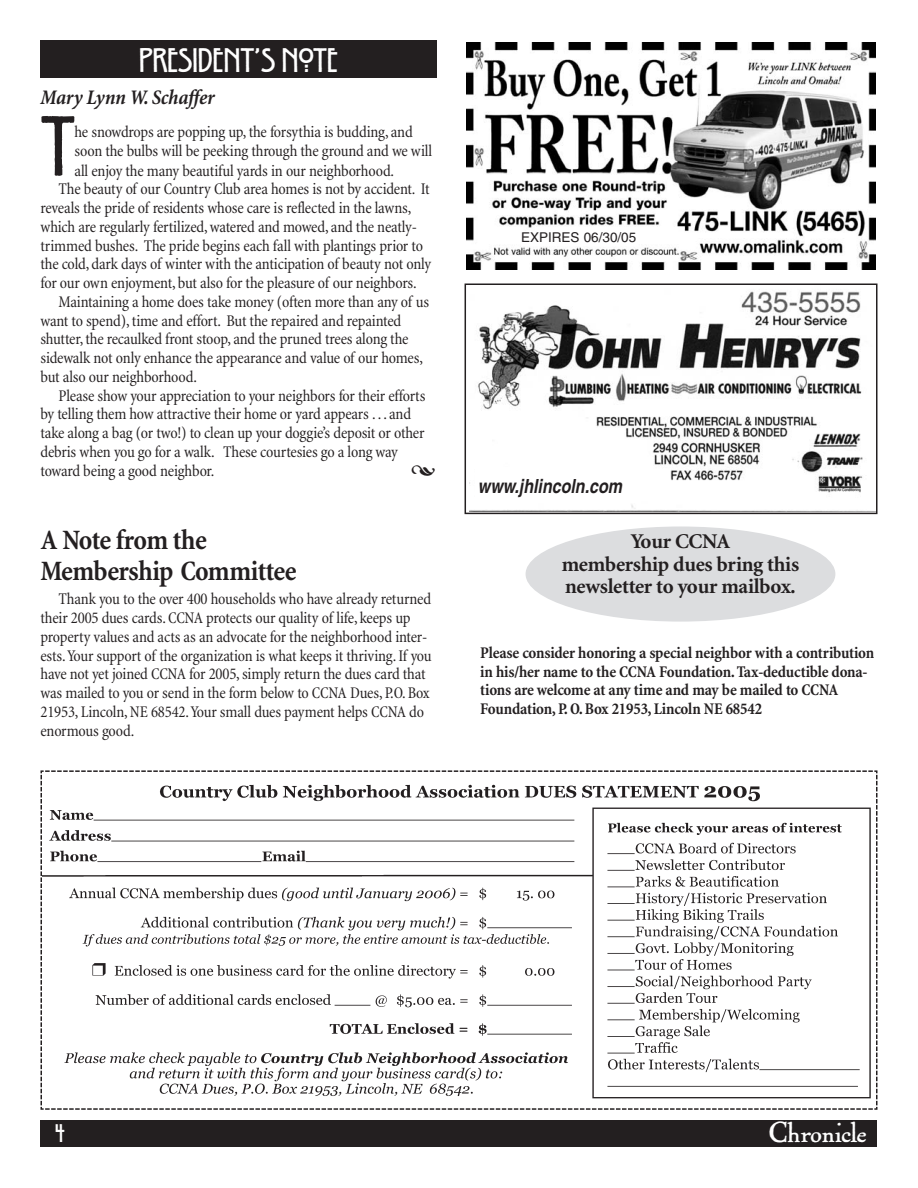
<style>
.page{position:relative;width:918px;height:1188px;background:#fff}
.page>*{position:absolute;margin:0;border:0;box-sizing:border-box;transform-origin:0 0}
.t1{font:90px "Willow Plain";color:#231f20}
.t2{font:36px "Willow Plain";color:#fff}
.t3{font:700 condensed 28.5px/31.5px "Minion";letter-spacing:-.025em;color:#231f20}
.t4{font:27px "Rosabel Antique";letter-spacing:-.01em;color:#fff}
.t5{font:27px "Willow Plain";color:#fff}
.t6{font:700 21px/22.5px "Minion";letter-spacing:-.015em;color:#231f20;text-align:center}
.t7{font:italic 700 condensed 21px "Minion";letter-spacing:-.015em;color:#231f20}
.t8{font:italic 700 condensed 19.5px "Helvetica";color:#231f20}
.t9{font:condensed 16.5px/18.8px "Minion";letter-spacing:-.015em;color:#231f20}
.t10{font:700 condensed 16.5px/18.8px "Minion";letter-spacing:-.015em;color:#231f20}
.t11{font:13.5px "Helvetica";color:#231f20}
</style>
<div class="page">
<svg style="left:40px;top:770px;width:838px;height:340px"></svg>
<div style="left:40px;top:1120px;width:838px;height:28px;background:#231f20"></div>
<img style="left:469px;top:291px;width:394px;height:220px">
<div style="left:465px;top:284px;width:413px;height:230px;border:2px solid #231f20"></div>
<div style="left:40px;top:40px;width:397px;height:38px;background:#231f20"></div>
<img style="left:466px;top:42px;width:410px;height:228px">
<div style="left:526px;top:526px;width:309px;height:96px;background:#dcdddf;border-radius:50%"></div>
<div style="left:521px;top:232px;width:117px;height:14px;background:#fff"></div>
<div style="left:475px;top:467px;width:173px;height:33px;background:#fff"></div>
<h2 class="t2" style="left:139px;top:49px;width:201px">PRESIDENT’S NOTE</h2>
<p class="t7" style="left:40px;top:90px;width:176px">Mary Lynn W. Schaffer</p>
<h1 class="t1" style="left:40px;top:116px;width:36px">T</h1>
<p class="t9" style="left:74px;top:123px;width:340px">he snowdrops are popping up, the forsythia is budding, and</p>
<p class="t9" style="left:74px;top:143px;width:359px">soon the bulbs will be peeking through the ground and we will</p>
<p class="t9" style="left:74px;top:162px;width:321px">all enjoy the many beautiful yards in our neighborhood.</p>
<p class="t9" style="left:59px;top:181px;width:372px">The beauty of our Country Club area homes is not by accident. It</p>
<p class="t9" style="left:40px;top:200px;width:372px">reveals the pride of residents whose care is reflected in the lawns,</p>
<p class="t9" style="left:40px;top:219px;width:378px">which are regularly fertilized, watered and mowed, and the neatly-</p>
<p class="t9" style="left:40px;top:237px;width:384px">trimmed bushes. The pride begins each fall with plantings prior to</p>
<p class="t9" style="left:40px;top:256px;width:392px">the cold, dark days of winter with the anticipation of beauty not only</p>
<p class="t9" style="left:40px;top:275px;width:378px">for our own enjoyment, but also for the pleasure of our neighbors.</p>
<p class="t9" style="left:59px;top:294px;width:372px">Maintaining a home does take money (often more than any of us</p>
<p class="t9" style="left:40px;top:312px;width:362px">want to spend), time and effort. But the repaired and repainted</p>
<p class="t9" style="left:40px;top:331px;width:370px">shutter, the recaulked front stoop, and the pruned trees along the</p>
<p class="t9" style="left:40px;top:350px;width:384px">sidewalk not only enhance the appearance and value of our homes,</p>
<p class="t9" style="left:40px;top:369px;width:158px">but also our neighborhood.</p>
<p class="t9" style="left:59px;top:387px;width:368px">Please show your appreciation to your neighbors for their efforts</p>
<p class="t9" style="left:40px;top:406px;width:372px">by telling them how attractive their home or yard appears . . . and</p>
<p class="t9" style="left:40px;top:425px;width:386px">take along a bag (or two!) to clean up your doggie’s deposit or other</p>
<p class="t9" style="left:40px;top:444px;width:359px">debris when you go for a walk. These courtesies go a long way</p>
<p class="t9" style="left:40px;top:462px;width:175px">toward being a good neighbor.</p>
<h3 class="t3" style="left:40px;top:526px;width:258px">A Note from the<br>Membership Committee</h3>
<p class="t9" style="left:41px;top:591px;width:393px;text-indent:18px">Thank you to the over 400 households who have already returned their 2005 dues cards. CCNA protects our quality of life, keeps up property values and acts as an advocate for the neighborhood inter&shy;ests.Your support of the organization is what keeps it thriving. If you have not yet joined CCNA for 2005, simply return the dues card that was mailed to you or send in the form below to CCNA Dues, P.O. Box 21953, Lincoln, NE 68542.Your small dues payment helps CCNA do enormous good.</p>
<p class="t11" style="left:521px;top:232px;width:117px">EXPIRES 06/30/05</p>
<p class="t8" style="left:478px;top:479px;width:146px">www.jhlincoln.com</p>
<p class="t6" style="left:562px;top:532px;width:239px">Your CCNA<br>membership dues bring this newsletter to your mailbox.</p>
<p class="t10" style="left:480px;top:645px;width:396px">Please consider honoring a special neighbor with a contribution in his/her name to the CCNA Foundation. Tax-deductible dona&shy;tions are welcome at any time and may be mailed to CCNA Foundation, P. O. Box 21953, Lincoln NE 68542</p>
<h3 class="t5" style="left:55px;top:1124px;width:11px">4</h3>
<h3 class="t4" style="left:769px;top:1122px;width:98px">Chronicle</h3>
</div>
